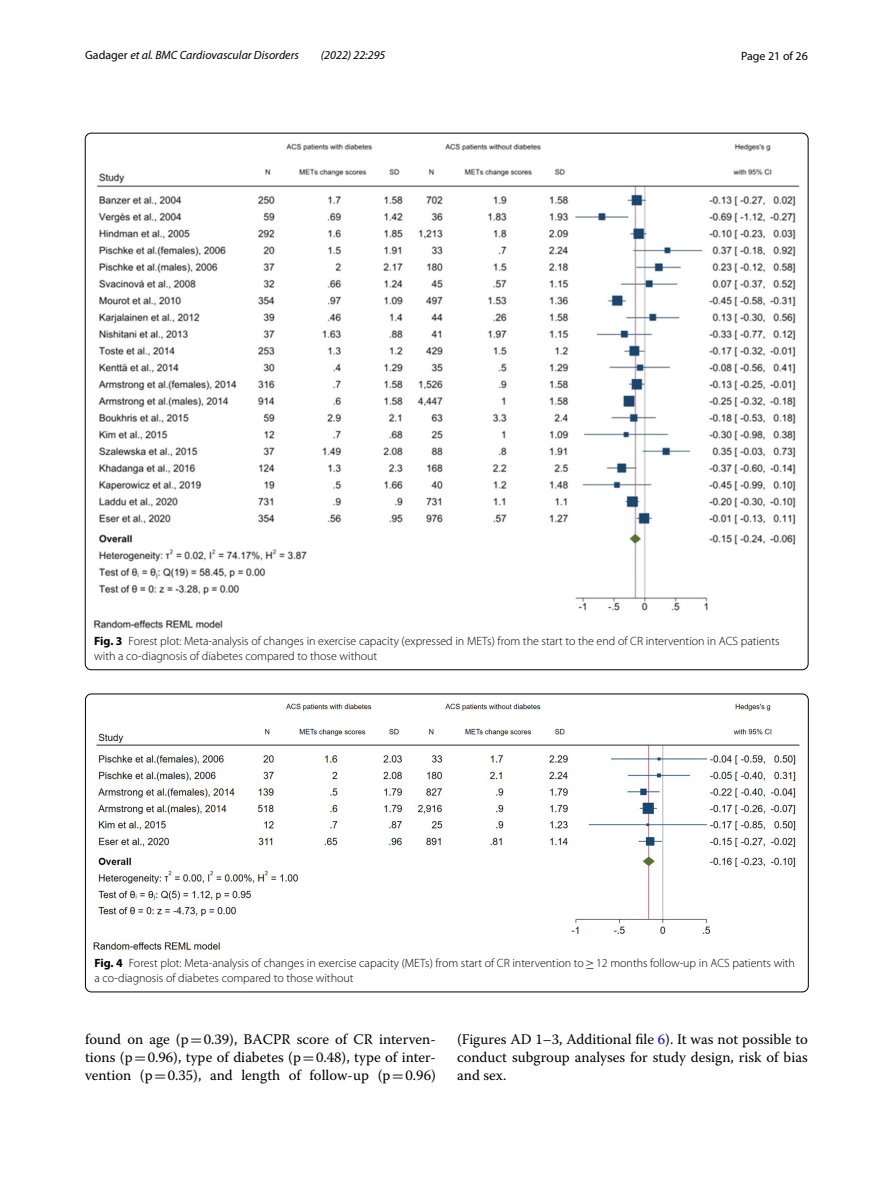
<style>
.page{position:relative;width:893px;height:1187px;background:#fff}
.page>*{position:absolute;margin:0;border:0;box-sizing:border-box;transform-origin:0 0}
.t1{font:14.7px/18px "Warnock Pro";color:#000;text-align:justify}
.t2{font:300 12px/15px "Myriad Pro";color:#000}
.t3{font:italic 12px "Myriad Pro";color:#000}
.t4{font:12px "Myriad Pro";color:#000}
.s1{font-style:normal}
.s2{font-weight:700}
.s3{font-family:"MTSY";font-weight:400}
.s4{font-family:"MTSY"}
.s5{color:#00f}
</style>
<div class="page">
<img style="left:94px;top:143px;width:706px;height:486px">
<img style="left:94px;top:703px;width:706px;height:247px">
<p class="t3" style="left:85px;top:48px;width:215px"><span class="s1">Gadager</span> et al. BMC Cardiovascular Disorders</p>
<p class="t3" style="left:321px;top:48px;width:66px">(2022) 22:295</p>
<p class="t4" style="left:741px;top:48px;width:68px">Page 21 of 26</p>
<p class="t2" style="left:94px;top:633px;width:687px"><span class="s2">Fig. 3</span> Forest plot: Meta-analysis of changes in exercise capacity (expressed in METs) from the start to the end of CR intervention in ACS patients with a co-diagnosis of diabetes compared to those without</p>
<p class="t2" style="left:94px;top:955px;width:702px"><span class="s2">Fig. 4</span> Forest plot: Meta-analysis of changes in exercise capacity (METs) from start of CR intervention to<span class="s3">≥</span>12 months follow-up in ACS patients with a co-diagnosis of diabetes compared to those without</p>
<p class="t1" style="left:85px;top:1029px;width:352px">found on age (p<span class="s4">=</span>0.39), BACPR score of CR interven&shy;tions (p<span class="s4">=</span>0.96), type of diabetes (p<span class="s4">=</span>0.48), type of inter&shy;vention (p<span class="s4">=</span>0.35), and length of follow-up (p<span class="s4">=</span>0.96)</p>
<p class="t1" style="left:457px;top:1029px;width:352px">(Figures AD 1–3, Additional file <span class="s5">6</span>). It was not possible to conduct subgroup analyses for study design, risk of bias and sex.</p>
</div>
